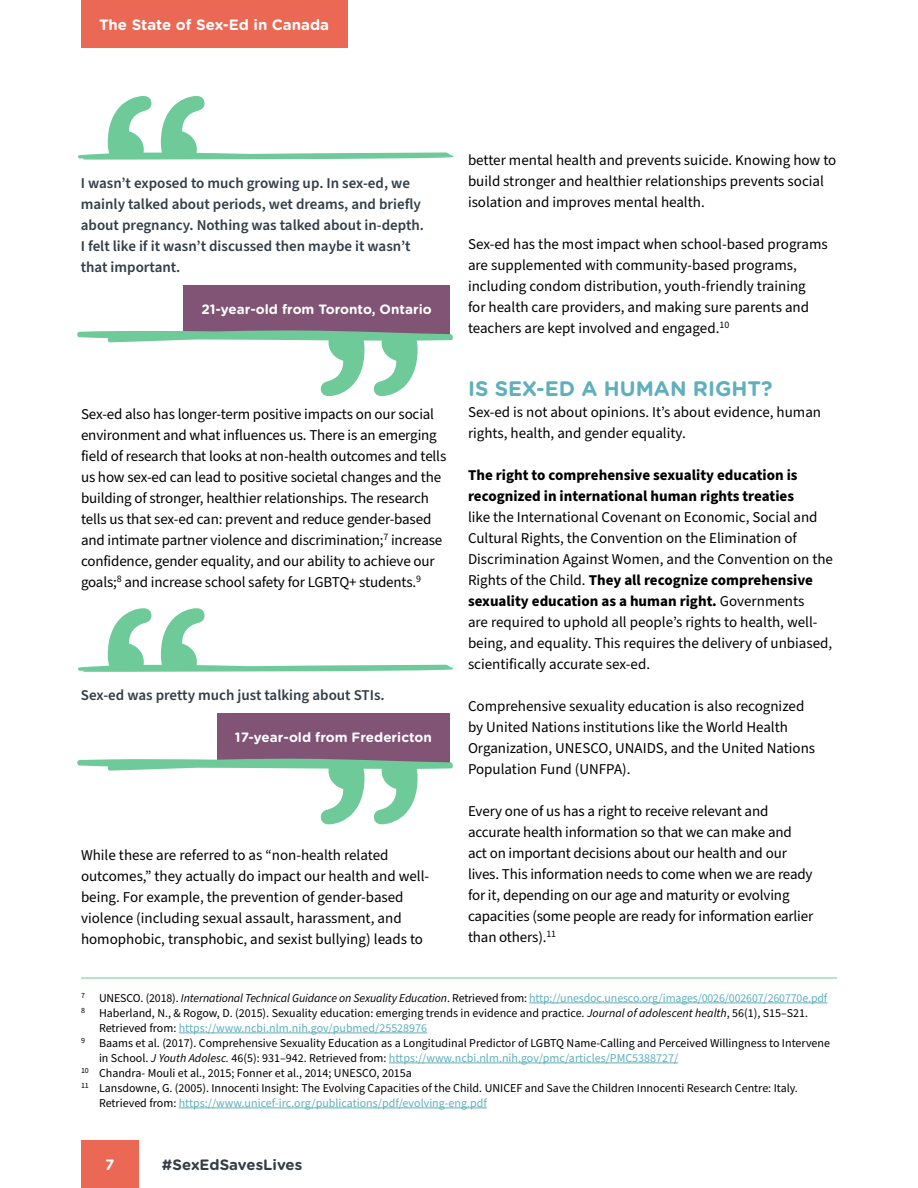
<style>
.page{position:relative;width:918px;height:1188px;background:#fff}
.page>*{position:absolute;margin:0;border:0;box-sizing:border-box;transform-origin:0 0}
.t1{font:700 21px "Gotham Rounded";color:#5fb0bc}
.t2{font:15px/21px "Source Sans Pro";letter-spacing:-.005em;color:#000}
.t3{font:600 15px/21px "Source Sans Pro";color:#333e48}
.t4{font:700 15px/21px "Source Sans Pro";color:#000}
.t5{font:700 15px "Gotham Rounded";color:#fff}
.t6{font:700 15px "Gotham Rounded";color:#333e48}
.t7{font:700 13.5px "Gotham Rounded";color:#fff}
.t8{font:12px "Source Sans Pro";color:#000}
.t9{font:12px "Source Sans Pro";color:#5fb0bc}
.s1{font-weight:700}
.s2{color:#000}
.s3{font-style:italic;color:#000}
.s4{font-style:italic}
</style>
<div class="page">
<div style="left:81px;top:1140px;width:58px;height:48px;background:#ea6854"></div>
<div style="left:81px;top:0;width:266px;height:48px;background:#ea6854"></div>
<hr style="left:81px;top:978px;width:756px;height:1px;background:#6eca98">
<hr style="left:529px;top:1003px;width:298px;height:1px;background:#5fb0bc">
<hr style="left:179px;top:1033px;width:248px;height:1px;background:#5fb0bc">
<hr style="left:389px;top:1063px;width:289px;height:1px;background:#5fb0bc">
<hr style="left:179px;top:1108px;width:308px;height:1px;background:#5fb0bc">
<div style="left:183px;top:285px;width:267px;height:50px;background:#815375"></div>
<svg style="left:77px;top:330px;width:376px;height:66px"></svg>
<svg style="left:78px;top:96px;width:376px;height:64px"></svg>
<div style="left:217px;top:713px;width:233px;height:50px;background:#815375"></div>
<svg style="left:77px;top:758px;width:376px;height:66px"></svg>
<svg style="left:78px;top:608px;width:376px;height:64px"></svg>
<p class="t5" style="left:99px;top:14px;width:232px">The State of Sex-Ed in Canada</p>
<p class="t3" style="left:81px;top:173px;width:345px">I wasn’t exposed to much growing up. In sex-ed, we mainly talked about periods, wet dreams, and briefly about pregnancy. Nothing was talked about in-depth.<br>I felt like if it wasn’t discussed then maybe it wasn’t that important.</p>
<p class="t7" style="left:201px;top:299px;width:232px">21-year-old from Toronto, Ontario</p>
<p class="t2" style="left:81px;top:404px;width:367px">Sex-ed also has longer-term positive impacts on our social environment and what influences us. There is an emerging field of research that looks at non-health outcomes and tells us how sex-ed can lead to positive societal changes and the building of stronger, healthier relationships. The research tells us that sex-ed can: prevent and reduce gender-based and intimate partner violence and discrimination;<sup>7</sup> increase confidence, gender equality, and our ability to achieve our goals;<sup>8</sup> and increase school safety for LGBTQ+ students.<sup>9</sup></p>
<p class="t3" style="left:81px;top:685px;width:305px">Sex-ed was pretty much just talking about STIs.</p>
<p class="t7" style="left:235px;top:727px;width:198px">17-year-old from Fredericton</p>
<p class="t2" style="left:81px;top:845px;width:350px">While these are referred to as “non-health related outcomes,” they actually do impact our health and well&shy;being. For example, the prevention of gender-based violence (including sexual assault, harassment, and homophobic, transphobic, and sexist bullying) leads to</p>
<p class="t2" style="left:468px;top:150px;width:370px">better mental health and prevents suicide. Knowing how to build stronger and healthier relationships prevents social isolation and improves mental health.</p>
<p class="t2" style="left:468px;top:234px;width:361px">Sex-ed has the most impact when school-based programs are supplemented with community-based programs, including condom distribution, youth-friendly training<br>for health care providers, and making sure parents and teachers are kept involved and engaged.<sup>10</sup></p>
<h1 class="t1" style="left:468px;top:374px;width:306px">IS SEX-ED A HUMAN RIGHT?</h1>
<p class="t2" style="left:468px;top:402px;width:355px">Sex-ed is not about opinions. It’s about evidence, human rights, health, and gender equality.</p>
<p class="t4" style="left:468px;top:465px;width:331px">The right to comprehensive sexuality education is recognized in international human rights treaties</p>
<p class="t2" style="left:468px;top:507px;width:367px">like the International Covenant on Economic, Social and Cultural Rights, the Convention on the Elimination of Discrimination Against Women, and the Convention on the Rights of the Child. <span class="s1">They all recognize comprehensive sexuality education as a human right.</span> Governments<br>are required to uphold all people’s rights to health, well&shy;being, and equality. This requires the delivery of unbiased, scientifically accurate sex-ed.</p>
<p class="t2" style="left:468px;top:696px;width:349px">Comprehensive sexuality education is also recognized by United Nations institutions like the World Health Organization, UNESCO, UNAIDS, and the United Nations Population Fund (UNFPA).</p>
<p class="t2" style="left:468px;top:801px;width:347px">Every one of us has a right to receive relevant and accurate health information so that we can make and act on important decisions about our health and our lives. This information needs to come when we are ready for it, depending on our age and maturity or evolving capacities (some people are ready for information earlier than others).<sup>11</sup></p>
<p class="t9" style="left:81px;top:990px;width:748px"><sup>7</sup> <span class="s2">UNESCO. (2018).</span> <span class="s3">International Technical Guidance on Sexuality Education</span><span class="s2">. Retrieved from:</span> http://unesdoc.unesco.org/images/0026/002607/260770e.pdf</p>
<p class="t8" style="left:81px;top:1005px;width:729px"><sup>8</sup> Haberland, N., &amp; Rogow, D. (2015). Sexuality education: emerging trends in evidence and practice. <span class="s4">Journal of adolescent health</span>, 56(1), S15–S21.</p>
<p class="t9" style="left:99px;top:1020px;width:330px"><span class="s2">Retrieved from:</span> https://www.ncbi.nlm.nih.gov/pubmed/25528976</p>
<p class="t8" style="left:81px;top:1035px;width:751px"><sup>9</sup> Baams et al. (2017). Comprehensive Sexuality Education as a Longitudinal Predictor of LGBTQ Name-Calling and Perceived Willingness to Intervene</p>
<p class="t9" style="left:99px;top:1050px;width:581px"><span class="s2">in School.</span> <span class="s3">J Youth Adolesc.</span> <span class="s2">46(5): 931–942. Retrieved from:</span> https://www.ncbi.nlm.nih.gov/pmc/articles/PMC5388727/</p>
<p class="t8" style="left:81px;top:1065px;width:332px"><sup>10</sup> Chandra- Mouli et al., 2015; Fonner et al., 2014; UNESCO, 2015a</p>
<p class="t8" style="left:81px;top:1080px;width:718px"><sup>11</sup> Lansdowne, G. (2005). Innocenti Insight: The Evolving Capacities of the Child. UNICEF and Save the Children Innocenti Research Centre: Italy.</p>
<p class="t9" style="left:99px;top:1095px;width:390px"><span class="s2">Retrieved from:</span> https://www.unicef-irc.org/publications/pdf/evolving-eng.pdf</p>
<p class="t5" style="left:105px;top:1154px;width:11px">7</p>
<p class="t6" style="left:162px;top:1154px;width:142px">#SexEdSavesLives</p>
</div>
